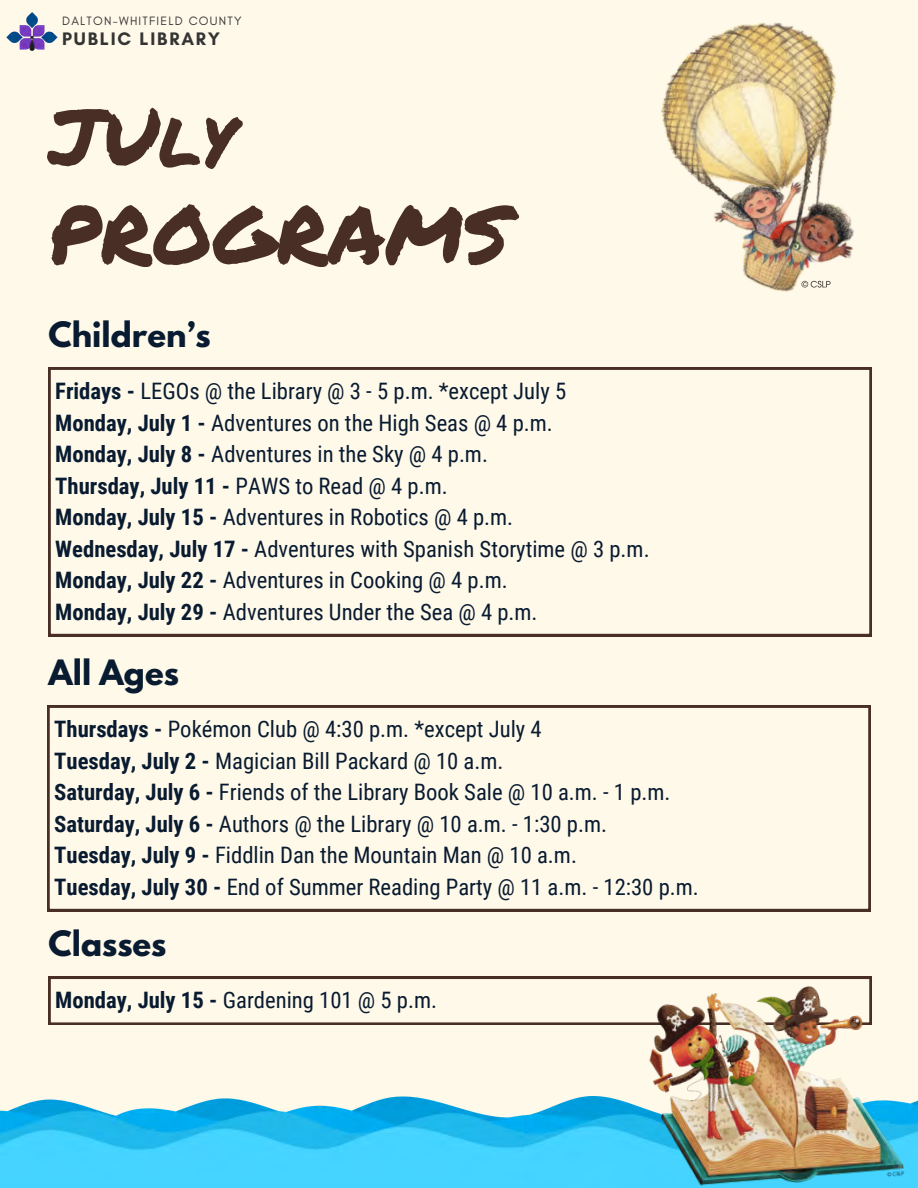
<style>
.page{position:relative;width:918px;height:1188px;background:#fff9ea}
.page>*{position:absolute;margin:0;border:0;box-sizing:border-box;transform-origin:0 0}
.t1{font:80.85px/97.8px "Permanent Marker";color:#482e24}
.t2{font:700 30.9px "League Spartan";color:#091b30}
.t3{font:22.65px/31.5px "Roboto Condensed";color:#091b30}
.t4{font:700 18.45px "Glacial Indifference";letter-spacing:.1em;color:#343434}
.t5{font:12.3px "Glacial Indifference";letter-spacing:.1em;color:#343434}
.s1{font-weight:700}
</style>
<div class="page">
<svg style="left:49px;top:368px;width:823px;height:268px"></svg>
<svg style="left:48px;top:706px;width:822px;height:205px"></svg>
<img style="left:661px;top:22px;width:193px;height:270px">
<svg style="left:49px;top:977px;width:568px;height:48px"></svg>
<img style="left:0;top:1096px;width:617px;height:92px">
<img style="left:617px;top:976px;width:301px;height:212px">
<img style="left:6px;top:12px;width:52px;height:39px">
<p class="t5" style="left:62px;top:14px;width:181px">DALTON-WHITFIELD COUNTY</p>
<h3 class="t4" style="left:62px;top:28px;width:160px">PUBLIC LIBRARY</h3>
<h2 class="t1" style="left:49px;top:85px;width:463px">JUly<br>PROGRAMS</h2>
<h3 class="t2" style="left:49px;top:319px;width:164px">Children’s</h3>
<p class="t3" style="left:55px;top:376px;width:596px"><span class="s1">Fridays -</span> LEGOs @ the Library @ 3 - 5 p.m. *except July 5<br><span class="s1">Monday, July 1 -</span> Adventures on the High Seas @ 4 p.m.<br><span class="s1">Monday, July 8 -</span> Adventures in the Sky @ 4 p.m.<br><span class="s1">Thursday, July 11 -</span> PAWS to Read @ 4 p.m.<br><span class="s1">Monday, July 15 -</span> Adventures in Robotics @ 4 p.m.<br><span class="s1">Wednesday, July 17 -</span> Adventures with Spanish Storytime @ 3 p.m.<br><span class="s1">Monday, July 22 -</span> Adventures in Cooking @ 4 p.m.<br><span class="s1">Monday, July 29 -</span> Adventures Under the Sea @ 4 p.m.</p>
<h2 class="t2" style="left:49px;top:657px;width:132px">All Ages</h2>
<p class="t3" style="left:54px;top:714px;width:646px"><span class="s1">Thursdays -</span> Pokémon Club @ 4:30 p.m. *except July 4<br><span class="s1">Tuesday, July 2 -</span> Magician Bill Packard @ 10 a.m.<br><span class="s1">Saturday, July 6 -</span> Friends of the Library Book Sale @ 10 a.m. - 1 p.m.<br><span class="s1">Saturday, July 6 -</span> Authors @ the Library @ 10 a.m. - 1:30 p.m.<br><span class="s1">Tuesday, July 9 -</span> Fiddlin Dan the Mountain Man @ 10 a.m.<br><span class="s1">Tuesday, July 30 -</span> End of Summer Reading Party @ 11 a.m. - 12:30 p.m.</p>
<h3 class="t2" style="left:49px;top:928px;width:119px">Classes</h3>
<h1 class="t3" style="left:55px;top:985px;width:383px"><span class="s1">Monday, July 15 -</span> Gardening 101 @ 5 p.m.</h1>
</div>
